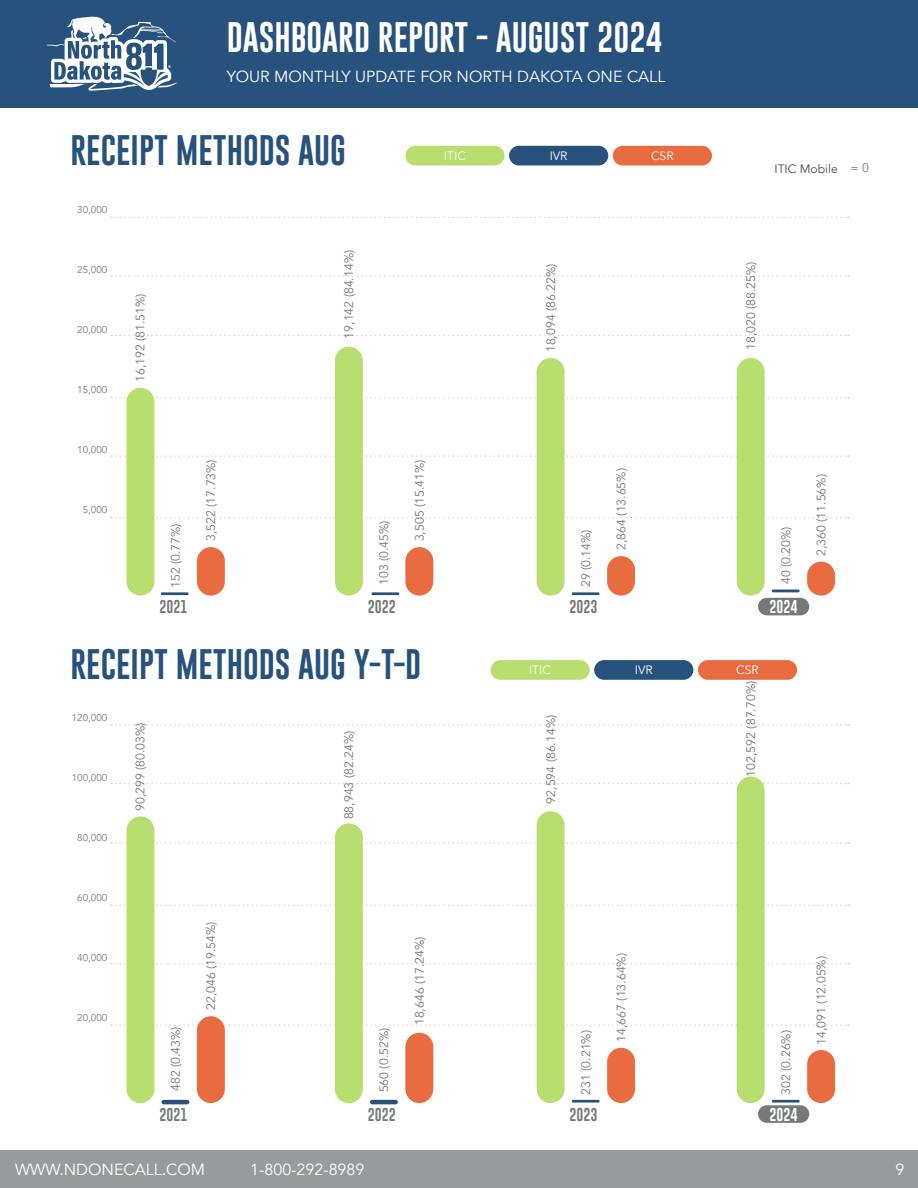
<style>
.page{position:relative;width:918px;height:1188px;background:#fff}
.page>*{position:absolute;margin:0;border:0;box-sizing:border-box;transform-origin:0 0}
.t1{font:31.2px "Gobold";color:#27527d}
.t2{font:31.2px "Gobold";color:#fff}
.t3{font:16.05px "Avenir";color:#fff}
.t4{font:13.5px "Gobold";color:#76787a}
.t5{font:13.5px "Gobold";color:#fff}
.t6{font:12.3px "Avenir";color:#76787a}
.t7{font:12.15px "Avenir";color:#fff}
.t8{font:12.15px "Avenir";color:#4b4c4d}
.t9{font:9.75px "Avenir";color:#76787a}
</style>
<div class="page">
<div style="left:758px;top:598px;width:51px;height:17px;background:#76787a;border-radius:9px"></div>
<svg style="left:111px;top:217px;width:738px;height:1px"></svg>
<svg style="left:111px;top:275px;width:738px;height:2px"></svg>
<svg style="left:111px;top:335px;width:738px;height:1px"></svg>
<svg style="left:111px;top:397px;width:738px;height:2px"></svg>
<svg style="left:111px;top:455px;width:738px;height:2px"></svg>
<svg style="left:111px;top:517px;width:738px;height:1px"></svg>
<div style="left:126px;top:388px;width:28px;height:208px;background:#b8de6f;border-radius:14px"></div>
<div style="left:335px;top:347px;width:28px;height:249px;background:#b8de6f;border-radius:14px"></div>
<div style="left:537px;top:358px;width:28px;height:238px;background:#b8de6f;border-radius:14px"></div>
<div style="left:737px;top:358px;width:28px;height:238px;background:#b8de6f;border-radius:14px"></div>
<hr style="left:572px;top:592px;width:28px;height:3px;background:#27527d">
<hr style="left:772px;top:590px;width:28px;height:2px;background:#27527d">
<div style="left:197px;top:547px;width:28px;height:49px;background:#e96c41;border-radius:14px"></div>
<div style="left:405px;top:547px;width:28px;height:49px;background:#e96c41;border-radius:14px"></div>
<div style="left:607px;top:556px;width:28px;height:40px;background:#e96c41;border-radius:14px"></div>
<div style="left:807px;top:562px;width:28px;height:34px;background:#e96c41;border-radius:14px"></div>
<div style="left:613px;top:146px;width:99px;height:19px;background:#e96c41;border-radius:10px"></div>
<div style="left:698px;top:660px;width:99px;height:20px;background:#e96c41;border-radius:10px"></div>
<div style="left:509px;top:146px;width:99px;height:19px;background:#27527d;border-radius:10px"></div>
<div style="left:594px;top:660px;width:99px;height:20px;background:#27527d;border-radius:10px"></div>
<div style="left:405px;top:146px;width:100px;height:19px;background:#b8de6f;border-radius:10px"></div>
<div style="left:491px;top:660px;width:99px;height:20px;background:#b8de6f;border-radius:10px"></div>
<div style="left:0;top:0;width:918px;height:107px;background:#27527d"></div>
<div style="left:0;top:1150px;width:918px;height:38px;background:#989a9c"></div>
<svg style="left:47px;top:16px;width:131px;height:75px"></svg>
<div style="left:758px;top:1105px;width:51px;height:18px;background:#76787a;border-radius:9px"></div>
<svg style="left:111px;top:724px;width:738px;height:2px"></svg>
<svg style="left:111px;top:783px;width:738px;height:1px"></svg>
<svg style="left:111px;top:842px;width:738px;height:2px"></svg>
<svg style="left:111px;top:905px;width:738px;height:1px"></svg>
<svg style="left:111px;top:963px;width:738px;height:1px"></svg>
<svg style="left:111px;top:1024px;width:738px;height:2px"></svg>
<div style="left:126px;top:816px;width:28px;height:287px;background:#b8de6f;border-radius:14px"></div>
<div style="left:335px;top:823px;width:28px;height:280px;background:#b8de6f;border-radius:14px"></div>
<div style="left:537px;top:811px;width:28px;height:292px;background:#b8de6f;border-radius:14px"></div>
<div style="left:737px;top:777px;width:28px;height:326px;background:#b8de6f;border-radius:14px"></div>
<hr style="left:162px;top:1100px;width:27px;height:4px;background:#27527d;border-radius:2px">
<hr style="left:370px;top:1100px;width:28px;height:4px;background:#27527d;border-radius:2px">
<hr style="left:572px;top:1100px;width:28px;height:3px;background:#27527d">
<hr style="left:772px;top:1100px;width:28px;height:3px;background:#27527d">
<div style="left:197px;top:1016px;width:28px;height:87px;background:#e96c41;border-radius:14px"></div>
<div style="left:405px;top:1033px;width:28px;height:70px;background:#e96c41;border-radius:14px"></div>
<div style="left:607px;top:1048px;width:28px;height:55px;background:#e96c41;border-radius:14px"></div>
<div style="left:807px;top:1050px;width:28px;height:53px;background:#e96c41;border-radius:14px"></div>
<hr style="left:371px;top:592px;width:28px;height:3px;background:#27527d">
<hr style="left:161px;top:592px;width:28px;height:3px;background:#27527d">
<p class="t2" style="left:227px;top:17px;width:437px">DASHBOARD REPORT - AUGUST 2024</p>
<p class="t3" style="left:227px;top:67px;width:440px">YOUR MONTHLY UPDATE FOR NORTH DAKOTA ONE CALL</p>
<p class="t1" style="left:70px;top:130px;width:277px">RECEIPT METHODS AUG</p>
<p class="t9" style="left:77px;top:204px;width:31px">30,000</p>
<p class="t9" style="left:77px;top:264px;width:31px">25,000</p>
<p class="t9" style="left:77px;top:324px;width:31px">20,000</p>
<p class="t9" style="left:77px;top:384px;width:31px">15,000</p>
<p class="t9" style="left:77px;top:444px;width:31px">10,000</p>
<p class="t6" style="left:133px;top:382px;width:90px;rotate:-90deg">16,192 (81.51%)</p>
<p class="t6" style="left:342px;top:339px;width:90px;rotate:-90deg">19,142 (84.14%)</p>
<p class="t7" style="left:444px;top:148px;width:23px">ITIC</p>
<p class="t7" style="left:550px;top:148px;width:19px">IVR</p>
<p class="t7" style="left:651px;top:148px;width:24px">CSR</p>
<p class="t8" style="left:774px;top:162px;width:65px">ITIC Mobile</p>
<p class="t6" style="left:850px;top:160px;width:20px">= 0</p>
<p class="t6" style="left:543px;top:352px;width:90px;rotate:-90deg">18,094 (86.22%)</p>
<p class="t6" style="left:744px;top:350px;width:90px;rotate:-90deg">18,020 (88.25%)</p>
<p class="t9" style="left:83px;top:504px;width:26px">5,000</p>
<p class="t6" style="left:204px;top:541px;width:83px;rotate:-90deg">3,522 (17.73%)</p>
<p class="t6" style="left:412px;top:541px;width:83px;rotate:-90deg">3,505 (15.41%)</p>
<p class="t6" style="left:614px;top:550px;width:83px;rotate:-90deg">2,864 (13.65%)</p>
<p class="t6" style="left:814px;top:556px;width:83px;rotate:-90deg">2,360 (11.56%)</p>
<p class="t6" style="left:168px;top:588px;width:66px;rotate:-90deg">152 (0.77%)</p>
<p class="t6" style="left:377px;top:585px;width:66px;rotate:-90deg">103 (0.45%)</p>
<p class="t6" style="left:578px;top:587px;width:59px;rotate:-90deg">29 (0.14%)</p>
<p class="t6" style="left:779px;top:584px;width:59px;rotate:-90deg">40 (0.20%)</p>
<p class="t4" style="left:159px;top:598px;width:30px">2021</p>
<p class="t4" style="left:368px;top:598px;width:30px">2022</p>
<p class="t4" style="left:570px;top:598px;width:30px">2023</p>
<p class="t5" style="left:770px;top:598px;width:30px">2024</p>
<p class="t1" style="left:70px;top:644px;width:352px">RECEIPT METHODS AUG Y-T-D</p>
<p class="t9" style="left:72px;top:712px;width:37px">120,000</p>
<p class="t9" style="left:72px;top:772px;width:37px">100,000</p>
<p class="t9" style="left:77px;top:832px;width:31px">80,000</p>
<p class="t9" style="left:77px;top:892px;width:31px">60,000</p>
<p class="t6" style="left:133px;top:811px;width:90px;rotate:-90deg">90,299 (80.03%)</p>
<p class="t6" style="left:342px;top:819px;width:90px;rotate:-90deg">88,943 (82.24%)</p>
<p class="t7" style="left:529px;top:662px;width:23px">ITIC</p>
<p class="t6" style="left:543px;top:804px;width:90px;rotate:-90deg">92,594 (86.14%)</p>
<p class="t7" style="left:635px;top:662px;width:19px">IVR</p>
<p class="t7" style="left:736px;top:662px;width:24px">CSR</p>
<p class="t6" style="left:744px;top:777px;width:97px;rotate:-90deg">102,592 (87.70%)</p>
<p class="t9" style="left:77px;top:952px;width:31px">40,000</p>
<p class="t9" style="left:77px;top:1012px;width:31px">20,000</p>
<p class="t6" style="left:204px;top:1010px;width:90px;rotate:-90deg">22,046 (19.54%)</p>
<p class="t6" style="left:412px;top:1025px;width:90px;rotate:-90deg">18,646 (17.24%)</p>
<p class="t6" style="left:614px;top:1042px;width:90px;rotate:-90deg">14,667 (13.64%)</p>
<p class="t6" style="left:814px;top:1045px;width:90px;rotate:-90deg">14,091 (12.05%)</p>
<p class="t6" style="left:168px;top:1091px;width:66px;rotate:-90deg">482 (0.43%)</p>
<p class="t6" style="left:377px;top:1092px;width:66px;rotate:-90deg">560 (0.52%)</p>
<p class="t6" style="left:578px;top:1095px;width:66px;rotate:-90deg">231 (0.21%)</p>
<p class="t6" style="left:779px;top:1095px;width:66px;rotate:-90deg">302 (0.26%)</p>
<p class="t4" style="left:159px;top:1105px;width:30px">2021</p>
<p class="t4" style="left:368px;top:1105px;width:30px">2022</p>
<p class="t4" style="left:570px;top:1105px;width:30px">2023</p>
<p class="t5" style="left:770px;top:1105px;width:30px">2024</p>
<p class="t3" style="left:15px;top:1160px;width:192px">WWW.NDONECALL.COM</p>
<p class="t3" style="left:250px;top:1160px;width:116px">1-800-292-8989</p>
<p class="t3" style="left:896px;top:1160px;width:10px">9</p>
</div>
